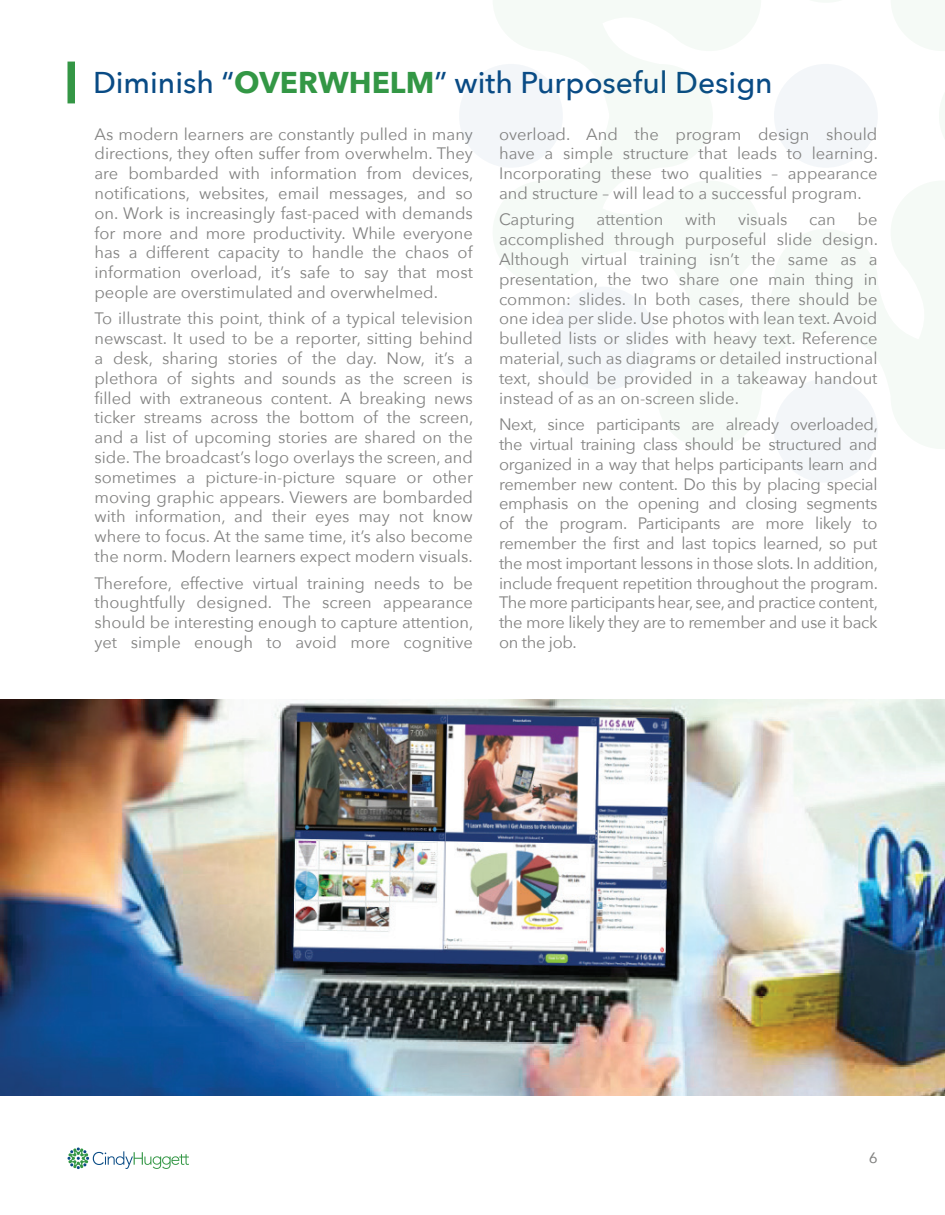
<style>
.page{position:relative;width:945px;height:1215px;background:#fff}
.page>*{position:absolute;margin:0;border:0;box-sizing:border-box;transform-origin:0 0}
.t1{font:500 30px "Avenir Next";color:#094b85}
.t2{font:16.5px/19.8px "Avenir Next";color:#828281;text-align:justify}
.t3{font:15px "Avenir";color:#828281}
.s1{font-weight:700;color:#339745}
</style>
<div class="page">
<svg style="left:67px;top:1147px;width:122px;height:22px"></svg>
<svg style="left:774px;top:379px;width:103px;height:103px"></svg>
<div style="left:551px;top:287px;width:104px;height:104px;background:#f3f6f9;border-radius:50%"></div>
<svg style="left:459px;top:64px;width:103px;height:103px"></svg>
<div style="left:774px;top:64px;width:104px;height:104px;background:#f3f6f9;border-radius:50%"></div>
<div style="left:68px;top:62px;width:7px;height:41px;background:#349645"></div>
<img style="left:0;top:699px;width:945px;height:396px">
<p class="t1" style="left:93px;top:57px;width:681px">Diminish “<span class="s1">OVERWHELM</span>” with Purposeful Design</p>
<p class="t2" style="left:94px;top:123px;width:380px">As modern learners are constantly pulled in many directions, they often suffer from overwhelm. They are bombarded with information from devices, notifications, websites, email messages, and so on. Work is increasingly fast-paced with demands for more and more productivity. While everyone has a different capacity to handle the chaos of information overload, it’s safe to say that most people are overstimulated and overwhelmed.</p>
<p class="t2" style="left:94px;top:308px;width:380px">To illustrate this point, think of a typical television newscast. It used to be a reporter, sitting behind a desk, sharing stories of the day. Now, it’s a plethora of sights and sounds as the screen is filled with extraneous content. A breaking news ticker streams across the bottom of the screen, and a list of upcoming stories are shared on the side. The broadcast’s logo overlays the screen, and sometimes a picture-in-picture square or other moving graphic appears. Viewers are bombarded with information, and their eyes may not know where to focus. At the same time, it’s also become the norm. Modern learners expect modern visuals.</p>
<p class="t2" style="left:94px;top:572px;width:380px">Therefore, effective virtual training needs to be thoughtfully designed. The screen appearance should be interesting enough to capture attention, yet simple enough to avoid more cognitive</p>
<p class="t2" style="left:499px;top:123px;width:380px">overload. And the program design should have a simple structure that leads to learning.<br>Incorporating these two qualities – appearance and structure – will lead to a successful program.</p>
<p class="t2" style="left:499px;top:209px;width:77px">Capturing</p>
<p class="t2" style="left:597px;top:209px;width:68px">attention</p>
<p class="t2" style="left:685px;top:209px;width:33px">with</p>
<p class="t2" style="left:738px;top:209px;width:51px">visuals</p>
<p class="t2" style="left:809px;top:209px;width:28px">can</p>
<p class="t2" style="left:499px;top:209px;width:380px;text-indent:359px">be accomplished through purposeful slide design.<br>Although virtual training isn’t the same as a presentation, the two share one main thing in common: slides. In both cases, there should be one idea per slide. Use photos with lean text. Avoid bulleted lists or slides with heavy text. Reference material, such as diagrams or detailed instructional text, should be provided in a takeaway handout instead of as an on-screen slide.</p>
<p class="t2" style="left:499px;top:414px;width:380px">Next, since participants are already overloaded, the virtual training class should be structured and organized in a way that helps participants learn and remember new content. Do this by placing special emphasis on the opening and closing segments of the program. Participants are more likely to remember the first and last topics learned, so put the most important lessons in those slots. In addition, include frequent repetition throughout the program.<br>The more participants hear, see, and practice content, the more likely they are to remember and use it back on the job.</p>
<p class="t3" style="left:869px;top:1145px;width:10px">6</p>
</div>
